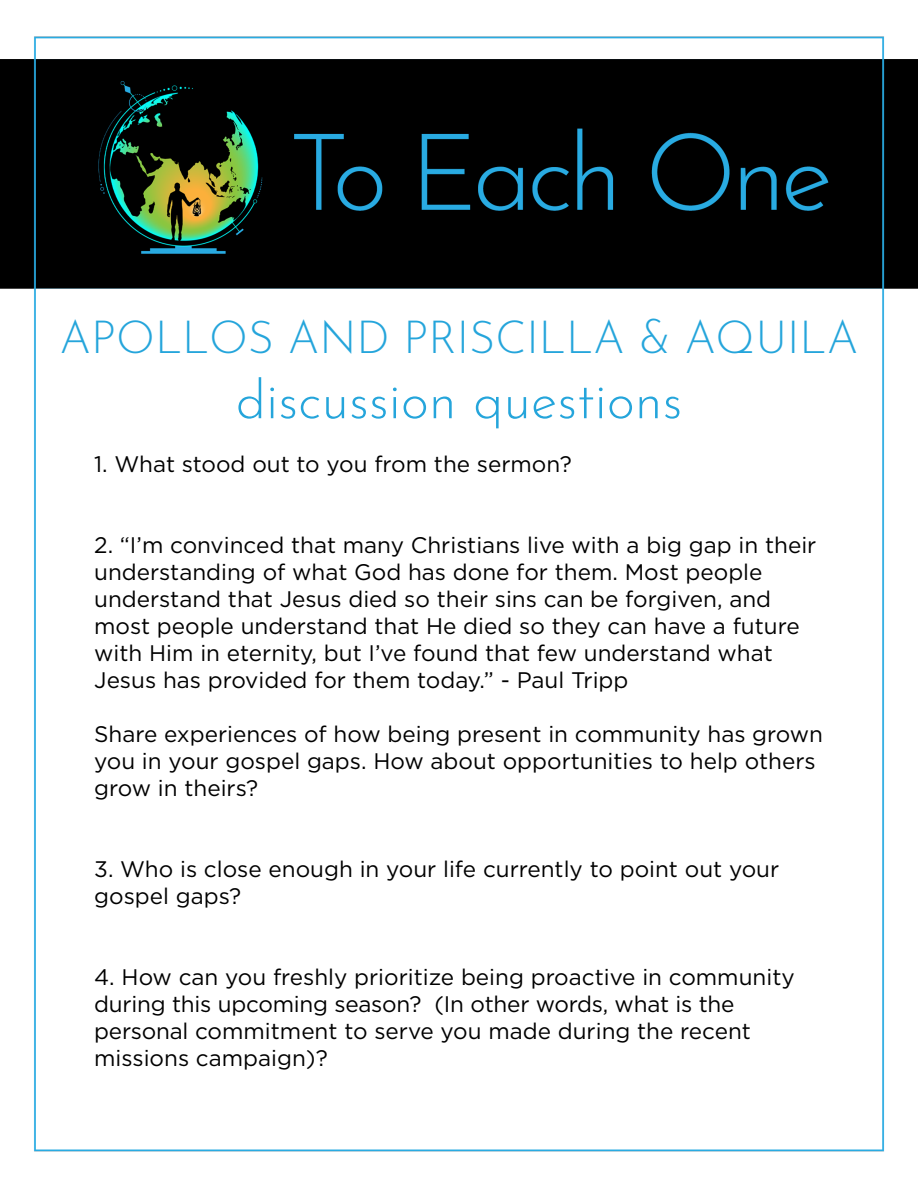
<style>
.page{position:relative;width:918px;height:1188px;background:#fff}
.page>*{position:absolute;margin:0;border:0;box-sizing:border-box;transform-origin:0 0}
.t1{font:300 54px "Josefin Sans";color:#25a5db}
.t2{font:300 45px "Josefin Sans";color:#25a5db}
.t3{font:22.5px/27px "Gotham";color:#000}
</style>
<div class="page">
<img style="left:0;top:36px;width:918px;height:1116px">
<p class="t2" style="left:60px;top:303px;width:800px">APOLLOS AND PRISCILLA &amp; AQUILA</p>
<p class="t1" style="left:236px;top:358px;width:448px">discussion questions</p>
<p class="t3" style="left:94px;top:450px;width:479px">1. What stood out to you from the sermon?</p>
<p class="t3" style="left:94px;top:531px;width:724px">2. “I’m convinced that many Christians live with a big gap in their understanding of what God has done for them. Most people understand that Jesus died so their sins can be forgiven, and most people understand that He died so they can have a future with Him in eternity, but I’ve found that few understand what Jesus has provided for them today.” - Paul Tripp</p>
<p class="t3" style="left:94px;top:720px;width:730px">Share experiences of how being present in community has grown you in your gospel gaps. How about opportunities to help others grow in theirs?</p>
<p class="t3" style="left:94px;top:855px;width:686px">3. Who is close enough in your life currently to point out your gospel gaps?</p>
<p class="t3" style="left:94px;top:963px;width:702px">4. How can you freshly prioritize being proactive in community during this upcoming season? (In other words, what is the personal commitment to serve you made during the recent missions campaign)?</p>
</div>
